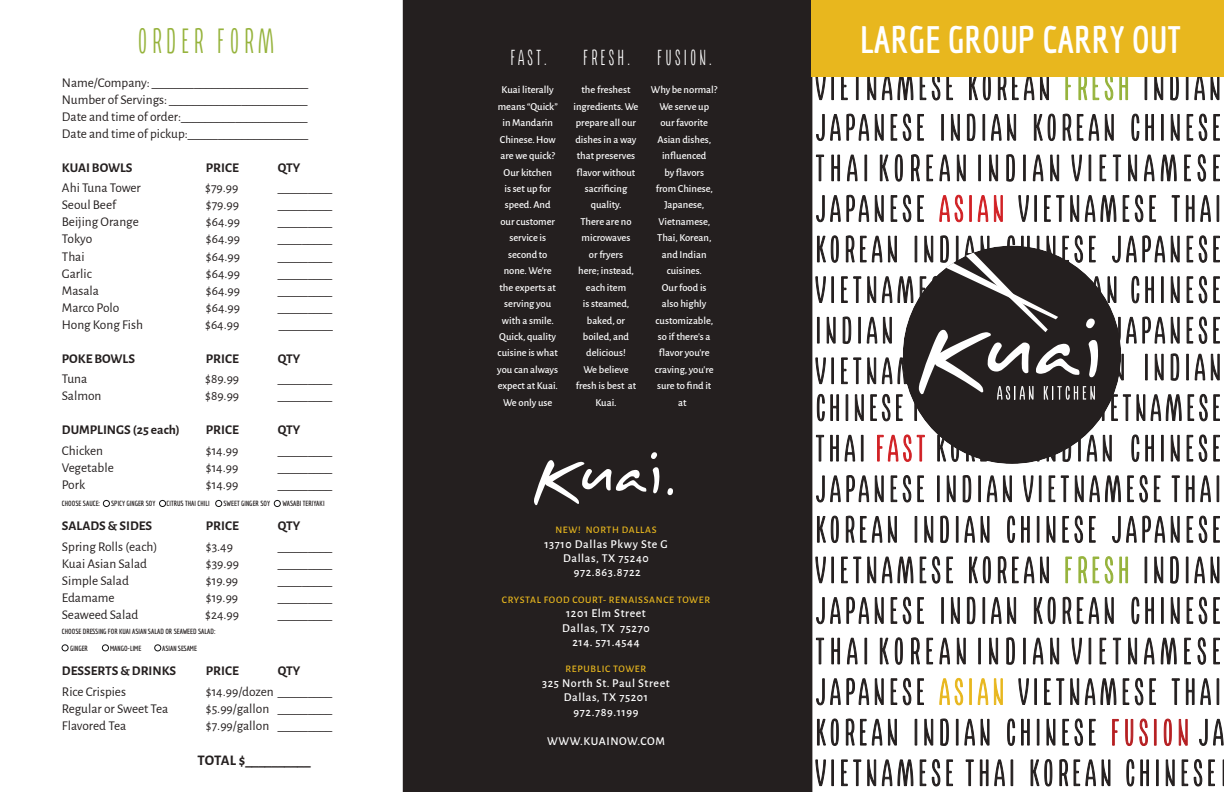
<style>
.page{position:relative;width:1224px;height:792px;background:#fff}
.page>*{position:absolute;margin:0;border:0;box-sizing:border-box;transform-origin:0 0}
.t1{font:700 37.3px "Economica";color:#fff}
.t2{font:300 34.1px "AS Naya";letter-spacing:.13em;color:#96b33c}
.t3{font:300 21.1px "AS Naya";letter-spacing:.15em;color:#fff}
.t4{font:700 14.7px "Alegreya Sans";letter-spacing:-.015em;color:#241f1f}
.t5{font:13.4px/17px "Alegreya Sans";color:#241f1f;text-align:justify}
.t6{font:700 13.4px "Alegreya Sans";color:#241f1f}
.t7{font:500 12px/14.4px "Alegreya Sans";letter-spacing:.05em;color:#fff;text-align:center}
.t8{font:500 10.6px/16.4px "Alegreya Sans";color:#fff;text-align:center}
.t9{font:500 10px "Alegreya Sans";letter-spacing:.065em;color:#e8b71e}
.t10{font:700 7.3px "Economica";color:#241f1f}
.s1{color:#241f1f}
</style>
<div class="page">
<div style="left:403px;top:0;width:409px;height:792px;background:#241f1f"></div>
<svg style="left:534px;top:452px;width:139px;height:53px"></svg>
<svg style="left:1019px;top:195px;width:200px;height:27px"></svg>
<svg style="left:939px;top:195px;width:64px;height:27px"></svg>
<svg style="left:816px;top:195px;width:108px;height:27px"></svg>
<svg style="left:816px;top:155px;width:404px;height:26px"></svg>
<svg style="left:816px;top:114px;width:404px;height:27px"></svg>
<svg style="left:1145px;top:77px;width:74px;height:23px"></svg>
<svg style="left:1065px;top:77px;width:63px;height:23px"></svg>
<svg style="left:816px;top:77px;width:233px;height:23px"></svg>
<svg style="left:1199px;top:719px;width:25px;height:27px"></svg>
<svg style="left:816px;top:759px;width:399px;height:27px"></svg>
<svg style="left:817px;top:719px;width:278px;height:27px"></svg>
<svg style="left:1019px;top:678px;width:200px;height:27px"></svg>
<svg style="left:939px;top:678px;width:64px;height:27px"></svg>
<svg style="left:816px;top:678px;width:108px;height:27px"></svg>
<svg style="left:816px;top:638px;width:404px;height:26px"></svg>
<svg style="left:816px;top:597px;width:404px;height:27px"></svg>
<svg style="left:1145px;top:556px;width:74px;height:27px"></svg>
<svg style="left:1065px;top:556px;width:63px;height:28px"></svg>
<svg style="left:816px;top:556px;width:233px;height:27px"></svg>
<svg style="left:817px;top:516px;width:403px;height:27px"></svg>
<svg style="left:816px;top:475px;width:403px;height:27px"></svg>
<svg style="left:938px;top:435px;width:282px;height:27px"></svg>
<svg style="left:877px;top:435px;width:48px;height:27px"></svg>
<svg style="left:816px;top:435px;width:47px;height:26px"></svg>
<div style="left:903px;top:246px;width:218px;height:218px;background:#241f1f;border-radius:50%"></div>
<svg style="left:816px;top:236px;width:404px;height:185px"></svg>
<div style="left:811px;top:0;width:413px;height:77px;background:#e8b71e"></div>
<svg style="left:1112px;top:719px;width:76px;height:27px"></svg>
<svg style="left:62px;top:645px;width:6px;height:6px"></svg>
<div style="left:102px;top:645px;width:7px;height:6px;border:1px solid #111213;border-radius:50%"></div>
<svg style="left:155px;top:645px;width:6px;height:6px"></svg>
<div style="left:103px;top:500px;width:7px;height:7px;border:1px solid #111213;border-radius:50%"></div>
<div style="left:159px;top:500px;width:7px;height:7px;border:1px solid #111213;border-radius:50%"></div>
<div style="left:216px;top:500px;width:6px;height:7px;border:1px solid #111213;border-radius:50%"></div>
<div style="left:274px;top:500px;width:6px;height:7px;border:1px solid #111213;border-radius:50%"></div>
<svg style="left:1223px;top:760px;width:1px;height:26px"></svg>
<h2 class="t2" style="left:138px;top:24px;width:138px">ORDER FORM</h2>
<h1 class="t1" style="left:860px;top:18px;width:322px">LARGE GROUP CARRY OUT</h1>
<p class="t5" style="left:62px;top:73px;width:248px">Name/Company: __________________________ Number of Servings: _______________________ Date and time of order:_____________________ Date and time of pickup:____________________</p>
<p class="t6" style="left:62px;top:158px;width:72px">KUAI BOWLS</p>
<p class="t6" style="left:206px;top:158px;width:34px">PRICE</p>
<p class="t6" style="left:278px;top:158px;width:24px">QTY</p>
<p class="t5" style="left:62px;top:179px;width:81px">Ahi Tuna Tower</p>
<p class="t5" style="left:205px;top:179px;width:35px">$79.99</p>
<p class="t5" style="left:278px;top:179px;width:56px">_________</p>
<p class="t5" style="left:62px;top:196px;width:56px">Seoul Beef</p>
<p class="t5" style="left:206px;top:196px;width:35px">$79.99</p>
<p class="t5" style="left:278px;top:196px;width:56px">_________</p>
<p class="t5" style="left:62px;top:213px;width:78px">Beijing Orange</p>
<p class="t5" style="left:206px;top:213px;width:36px">$64.99</p>
<p class="t5" style="left:278px;top:213px;width:56px">_________</p>
<p class="t5" style="left:62px;top:230px;width:32px">Tokyo</p>
<p class="t5" style="left:206px;top:230px;width:36px">$64.99</p>
<p class="t5" style="left:278px;top:230px;width:56px">_________</p>
<p class="t5" style="left:62px;top:247px;width:24px">Thai</p>
<p class="t5" style="left:206px;top:247px;width:36px">$64.99</p>
<p class="t5" style="left:278px;top:247px;width:56px">_________</p>
<p class="t5" style="left:62px;top:264px;width:32px">Garlic</p>
<p class="t5" style="left:206px;top:264px;width:36px">$64.99</p>
<p class="t5" style="left:278px;top:264px;width:56px">_________</p>
<p class="t5" style="left:62px;top:281px;width:39px">Masala</p>
<p class="t5" style="left:206px;top:281px;width:36px">$64.99</p>
<p class="t5" style="left:278px;top:281px;width:56px">_________</p>
<p class="t5" style="left:62px;top:298px;width:59px">Marco Polo</p>
<p class="t5" style="left:206px;top:298px;width:36px">$64.99</p>
<p class="t5" style="left:278px;top:298px;width:56px">_________</p>
<p class="t5" style="left:62px;top:315px;width:83px">Hong Kong Fish</p>
<p class="t5" style="left:205px;top:315px;width:36px">$64.99</p>
<p class="t5" style="left:279px;top:315px;width:56px">_________</p>
<p class="t6" style="left:62px;top:348px;width:75px">POKE BOWLS</p>
<p class="t6" style="left:206px;top:348px;width:34px">PRICE</p>
<p class="t6" style="left:278px;top:348px;width:24px">QTY</p>
<p class="t5" style="left:62px;top:370px;width:27px">Tuna</p>
<p class="t5" style="left:205px;top:370px;width:36px">$89.99</p>
<p class="t5" style="left:278px;top:370px;width:56px">_________</p>
<p class="t5" style="left:62px;top:387px;width:41px">Salmon</p>
<p class="t5" style="left:205px;top:387px;width:36px">$89.99</p>
<p class="t5" style="left:278px;top:387px;width:56px">_________</p>
<p class="t6" style="left:62px;top:420px;width:119px">DUMPLINGS (25 each)</p>
<p class="t6" style="left:206px;top:420px;width:34px">PRICE</p>
<p class="t6" style="left:278px;top:420px;width:24px">QTY</p>
<p class="t5" style="left:62px;top:442px;width:43px">Chicken</p>
<p class="t5" style="left:206px;top:442px;width:34px">$14.99</p>
<p class="t5" style="left:278px;top:442px;width:56px">_________</p>
<p class="t5" style="left:62px;top:459px;width:53px">Vegetable</p>
<p class="t5" style="left:206px;top:459px;width:34px">$14.99</p>
<p class="t5" style="left:278px;top:459px;width:56px">_________</p>
<p class="t5" style="left:62px;top:476px;width:25px">Pork</p>
<p class="t5" style="left:206px;top:476px;width:34px">$14.99</p>
<p class="t5" style="left:278px;top:476px;width:56px">_________</p>
<p class="t10" style="left:62px;top:499px;width:40px">CHOOSE SAUCE:</p>
<p class="t10" style="left:111px;top:499px;width:46px">SPICY GINGER SOY</p>
<p class="t10" style="left:167px;top:499px;width:45px">CITRUS THAI CHILI</p>
<p class="t10" style="left:223px;top:499px;width:48px">SWEET GINGER SOY</p>
<p class="t10" style="left:283px;top:499px;width:43px">WASABI TERIYAKI</p>
<p class="t6" style="left:62px;top:516px;width:92px">SALADS &amp; SIDES</p>
<p class="t6" style="left:206px;top:516px;width:34px">PRICE</p>
<p class="t6" style="left:278px;top:516px;width:24px">QTY</p>
<p class="t5" style="left:62px;top:538px;width:97px">Spring Rolls (each)</p>
<p class="t5" style="left:206px;top:538px;width:29px">$3.49</p>
<p class="t5" style="left:278px;top:538px;width:56px">_________</p>
<p class="t5" style="left:62px;top:555px;width:87px">Kuai Asian Salad</p>
<p class="t5" style="left:206px;top:555px;width:35px">$39.99</p>
<p class="t5" style="left:278px;top:555px;width:56px">_________</p>
<p class="t5" style="left:62px;top:572px;width:69px">Simple Salad</p>
<p class="t5" style="left:206px;top:572px;width:34px">$19.99</p>
<p class="t5" style="left:278px;top:572px;width:56px">_________</p>
<p class="t5" style="left:62px;top:589px;width:54px">Edamame</p>
<p class="t5" style="left:206px;top:589px;width:34px">$19.99</p>
<p class="t5" style="left:278px;top:589px;width:56px">_________</p>
<p class="t5" style="left:62px;top:606px;width:78px">Seaweed Salad</p>
<p class="t5" style="left:205px;top:606px;width:35px">$24.99</p>
<p class="t5" style="left:278px;top:606px;width:56px">_________</p>
<p class="t10" style="left:62px;top:627px;width:155px">CHOOSE DRESSING FOR KUAI ASIAN SALAD OR SEAWEED SALAD:</p>
<p class="t10" style="left:70px;top:644px;width:19px">GINGER</p>
<p class="t10" style="left:110px;top:644px;width:33px">MANGO-LIME</p>
<p class="t10" style="left:162px;top:644px;width:36px">ASIAN SESAME</p>
<p class="t6" style="left:62px;top:661px;width:116px">DESSERTS &amp; DRINKS</p>
<p class="t6" style="left:206px;top:661px;width:34px">PRICE</p>
<p class="t6" style="left:278px;top:661px;width:24px">QTY</p>
<p class="t5" style="left:62px;top:682px;width:66px">Rice Crispies</p>
<p class="t5" style="left:206px;top:682px;width:128px">$14.99/dozen _________</p>
<p class="t5" style="left:62px;top:699px;width:108px">Regular or Sweet Tea</p>
<p class="t5" style="left:206px;top:699px;width:128px">$5.99/gallon _________</p>
<p class="t5" style="left:62px;top:716px;width:66px">Flavored Tea</p>
<p class="t5" style="left:206px;top:716px;width:128px">$7.99/gallon _________</p>
<p class="t4" style="left:198px;top:750px;width:114px">TOTAL $__________</p>
<h3 class="t3" style="left:510px;top:47px;width:38px">FAST.</h3>
<h3 class="t3" style="left:583px;top:47px;width:48px">FRESH.</h3>
<h3 class="t3" style="left:657px;top:47px;width:56px">FUSION.</h3>
<p class="t8" style="left:497px;top:81px;width:62px">Kuai literally means “Quick” in Mandarin<br>Chinese. How are we quick?<br>Our kitchen<br>is set up for speed. And our customer service is second to none. We’re the experts at serving you with a smile.<br>Quick, quality cuisine is what you can always expect at Kuai.<br>We only use</p>
<p class="t8" style="left:574px;top:81px;width:66px">the freshest ingredients. We prepare all our dishes in a way that preserves flavor without sacrificing quality.<br>There are no microwaves<br>or fryers<br>here; instead, each item<br>is steamed, baked, or boiled, and delicious!<br>We believe fresh is best at<br>Kuai.</p>
<p class="t8" style="left:651px;top:81px;width:68px">Why be normal?<br>We serve up our favorite<br>Asian dishes, influenced<br>by flavors<br>from Chinese,<br>Japanese,<br>Vietnamese,<br>Thai, Korean, and Indian cuisines.<br>Our food is<br>also highly customizable, so if there’s a flavor you’re craving, you’re sure to find it at<span class="s1">J</span></p>
<p class="t9" style="left:555px;top:523px;width:103px">NEW! NORTH DALLAS</p>
<p class="t7" style="left:544px;top:536px;width:125px">13710 Dallas Pkwy Ste G<br>Dallas, TX 75240<br>972.863.8722</p>
<p class="t9" style="left:502px;top:593px;width:210px">CRYSTAL FOOD COURT- RENAISSANCE TOWER</p>
<p class="t7" style="left:562px;top:606px;width:89px">1201 Elm Street<br>Dallas, TX 75270<br>214. 571.4544</p>
<p class="t9" style="left:566px;top:662px;width:82px">REPUBLIC TOWER</p>
<p class="t7" style="left:542px;top:675px;width:129px">325 North St. Paul Street<br>Dallas, TX 75201<br>972.789.1199</p>
<p class="t7" style="left:547px;top:734px;width:119px">WWW.KUAINOW.COM</p>
</div>
